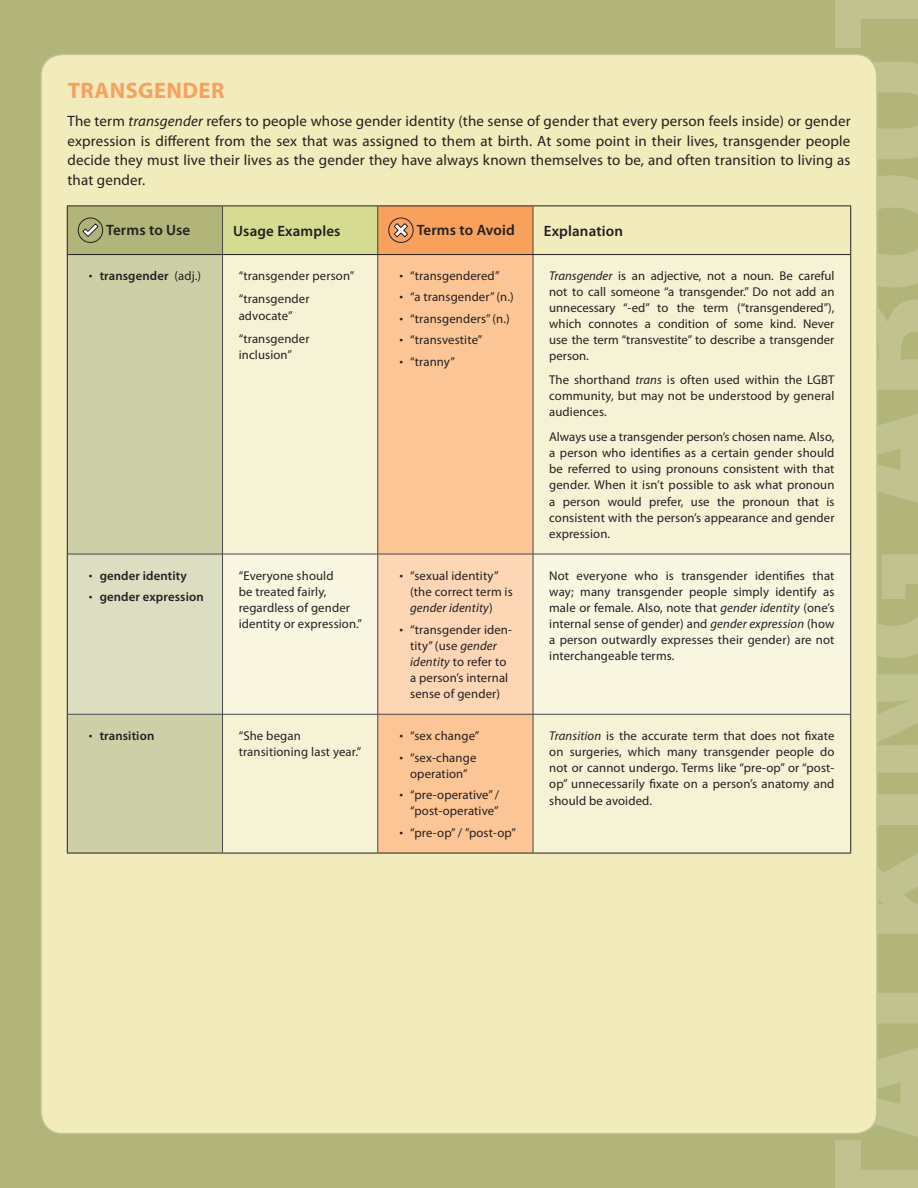
<style>
.page{position:relative;width:918px;height:1188px;background:#b1b579}
.page>*{position:absolute;margin:0;border:0;box-sizing:border-box;transform-origin:0 0}
.t1{font:900 169.5px "Myriad Pro";color:#c0c390}
.Heading_1{font:700 22.5px "Myriad Pro";letter-spacing:.02em;color:#f8a15c}
.t2{font:15px/19.5px "Myriad Pro";letter-spacing:.01em;color:#231f20;text-align:justify}
.t3{font:600 15px "Myriad Pro";letter-spacing:.01em;color:#231f20}
.Terminology_Table_Te{font:12.75px/16.2px "Myriad Pro";letter-spacing:.01em;color:#231f20}
.t4{font:600 12.75px "Myriad Pro";letter-spacing:.01em;color:#231f20}
.s1{font-style:italic}
.s2{font-weight:300;font-size:15px}
.s3{font-weight:400}
</style>
<div class="page">
<div style="left:41px;top:54px;width:836px;height:1080px;background:#f2ebbc;border-radius:22px"></div>
<div style="left:67px;top:206px;width:156px;height:49px;background:#b1b579"></div>
<div style="left:223px;top:206px;width:155px;height:49px;background:#d5db91"></div>
<div style="left:378px;top:206px;width:155px;height:49px;background:#f8a15c"></div>
<div style="left:68px;top:255px;width:154px;height:598px;background:#cdd0a7"></div>
<div style="left:223px;top:255px;width:627px;height:598px;background:#f6f2d5"></div>
<div style="left:379px;top:255px;width:154px;height:598px;background:#fcc596"></div>
<div style="left:67px;top:554px;width:156px;height:160px;background:#dcdec1"></div>
<div style="left:223px;top:555px;width:627px;height:159px;background:#f9f6e2"></div>
<div style="left:378px;top:554px;width:155px;height:160px;background:#fdd6b5"></div>
<hr style="left:67px;top:206px;width:156px;height:1px;background:#231f20">
<hr style="left:67px;top:206px;width:1px;height:49px;background:#231f20">
<hr style="left:223px;top:206px;width:155px;height:1px;background:#231f20">
<hr style="left:378px;top:206px;width:155px;height:1px;background:#231f20">
<hr style="left:533px;top:206px;width:318px;height:1px;background:#231f20">
<hr style="left:850px;top:206px;width:1px;height:49px;background:#231f20">
<hr style="left:67px;top:255px;width:1px;height:299px;background:#231f20">
<hr style="left:850px;top:255px;width:1px;height:299px;background:#231f20">
<hr style="left:67px;top:554px;width:1px;height:160px;background:#231f20">
<hr style="left:850px;top:554px;width:1px;height:160px;background:#231f20">
<hr style="left:67px;top:714px;width:1px;height:139px;background:#231f20">
<hr style="left:850px;top:714px;width:1px;height:139px;background:#231f20">
<hr style="left:67px;top:853px;width:156px;height:1px;background:#231f20">
<hr style="left:223px;top:853px;width:155px;height:1px;background:#231f20">
<hr style="left:378px;top:853px;width:155px;height:1px;background:#231f20">
<hr style="left:533px;top:853px;width:318px;height:1px;background:#231f20">
<hr style="left:222px;top:206px;width:1px;height:48px;background:#464748">
<hr style="left:378px;top:206px;width:1px;height:48px;background:#464748">
<hr style="left:533px;top:206px;width:1px;height:48px;background:#464748">
<hr style="left:222px;top:255px;width:1px;height:299px;background:#464748">
<hr style="left:378px;top:255px;width:1px;height:299px;background:#464748">
<hr style="left:533px;top:255px;width:1px;height:299px;background:#464748">
<hr style="left:68px;top:554px;width:155px;height:1px;background:#464748">
<hr style="left:223px;top:554px;width:155px;height:1px;background:#464748">
<hr style="left:222px;top:554px;width:1px;height:160px;background:#464748">
<hr style="left:378px;top:554px;width:155px;height:1px;background:#464748">
<hr style="left:378px;top:554px;width:1px;height:160px;background:#464748">
<hr style="left:533px;top:554px;width:317px;height:1px;background:#464748">
<hr style="left:533px;top:554px;width:1px;height:160px;background:#464748">
<hr style="left:68px;top:714px;width:155px;height:1px;background:#464748">
<hr style="left:223px;top:714px;width:155px;height:1px;background:#464748">
<hr style="left:222px;top:714px;width:1px;height:139px;background:#464748">
<hr style="left:378px;top:714px;width:155px;height:1px;background:#464748">
<hr style="left:378px;top:714px;width:1px;height:139px;background:#464748">
<hr style="left:533px;top:714px;width:317px;height:1px;background:#464748">
<hr style="left:533px;top:714px;width:1px;height:139px;background:#464748">
<hr style="left:378px;top:254px;width:155px;height:1px;background:#231f20">
<hr style="left:68px;top:254px;width:155px;height:1px;background:#231f20">
<hr style="left:223px;top:254px;width:155px;height:1px;background:#231f20">
<hr style="left:533px;top:254px;width:317px;height:1px;background:#231f20">
<svg style="left:78px;top:218px;width:25px;height:24px"></svg>
<div style="left:78px;top:218px;width:25px;height:25px;border:1px solid #242224;border-radius:50%"></div>
<svg style="left:82px;top:223px;width:16px;height:14px"></svg>
<div style="left:389px;top:218px;width:24px;height:25px;border:1px solid #242224;border-radius:50%"></div>
<svg style="left:394px;top:223px;width:14px;height:14px"></svg>
<h1 class="t1" style="left:779px;top:1233px;width:1280px;rotate:-90deg">TALKING ABOUT</h1>
<p class="Heading_1" style="left:68px;top:76px;width:158px">TRANSGENDER</p>
<p class="t2" style="left:68px;top:111px;width:785px">The term <span class="s1">transgender</span> refers to people whose gender identity (the sense of gender that every person feels inside) or gender expression is different from the sex that was assigned to them at birth. At some point in their lives, transgender people decide they must live their lives as the gender they have always known themselves to be, and often transition to living as that gender.</p>
<p class="t3" style="left:106px;top:221px;width:86px">Terms to Use</p>
<p class="t3" style="left:233px;top:221px;width:109px">Usage Examples</p>
<p class="t3" style="left:417px;top:221px;width:100px">Terms to Avoid</p>
<p class="t3" style="left:544px;top:221px;width:81px">Explanation</p>
<p class="t4" style="left:89px;top:267px;width:114px"><span class="s2">•</span> transgender <span class="s3">(adj.)</span></p>
<p class="Terminology_Table_Te" style="left:239px;top:267px;width:117px">“transgender person”</p>
<p class="Terminology_Table_Te" style="left:239px;top:291px;width:72px">“transgender advocate”</p>
<p class="Terminology_Table_Te" style="left:239px;top:331px;width:72px">“transgender inclusion”</p>
<p class="Terminology_Table_Te" style="left:549px;top:267px;width:287px;text-align:justify"><span class="s1">Transgender</span> is an adjective, not a noun. Be careful not to call someone “a transgender.” Do not add an unnecessary “-ed” to the term (“transgendered”), which connotes a condition of some kind. Never use the term “transvestite” to describe a transgender person.</p>
<p class="Terminology_Table_Te" style="left:549px;top:371px;width:287px;text-align:justify">The shorthand <span class="s1">trans</span> is often used within the LGBT community, but may not be understood by general audiences.</p>
<p class="Terminology_Table_Te" style="left:549px;top:429px;width:287px;text-align:justify">Always use a transgender person’s chosen name. Also, a person who identifies as a certain gender should be referred to using pronouns consistent with that gender. When it isn’t possible to ask what pronoun a person would prefer, use the pronoun that is consistent with the person’s appearance and gender expression.</p>
<p class="Terminology_Table_Te" style="left:399px;top:267px;width:102px"><span class="s2">•</span> “transgendered”</p>
<p class="Terminology_Table_Te" style="left:399px;top:289px;width:116px"><span class="s2">•</span> “a transgender” (n.)</p>
<p class="Terminology_Table_Te" style="left:399px;top:310px;width:112px"><span class="s2">•</span> “transgenders” (n.)</p>
<p class="Terminology_Table_Te" style="left:399px;top:332px;width:85px"><span class="s2">•</span> “transvestite”</p>
<p class="Terminology_Table_Te" style="left:399px;top:353px;width:57px"><span class="s2">•</span> “tranny”</p>
<p class="Terminology_Table_Te" style="left:549px;top:567px;width:287px;text-align:justify">Not everyone who is transgender identifies that way; many transgender people simply identify as male or female. Also, note that <span class="s1">gender identity</span> (one’s internal sense of gender) and <span class="s1">gender expression</span> (how a person outwardly expresses their gender) are not interchangeable terms.</p>
<p class="t4" style="left:89px;top:567px;width:100px"><span class="s2">•</span> gender identity</p>
<p class="t4" style="left:89px;top:589px;width:116px"><span class="s2">•</span> gender expression</p>
<p class="Terminology_Table_Te" style="left:239px;top:567px;width:125px">“Everyone should<br>be treated fairly, regardless of gender identity or expression.”</p>
<p class="Terminology_Table_Te" style="left:410px;top:567px;width:104px;text-indent:-11px"><span class="s2">•</span> “sexual identity” (the correct term is <span class="s1">gender identity</span>)</p>
<p class="Terminology_Table_Te" style="left:399px;top:621px;width:114px;text-align:center"><span class="s2">•</span> “transgender iden&shy;tity” (use <span class="s1">gender identity</span> to refer to<br>a person’s internal sense of gender)</p>
<p class="Terminology_Table_Te" style="left:549px;top:727px;width:287px;text-align:justify"><span class="s1">Transition</span> is the accurate term that does not fixate on surgeries, which many transgender people do not or cannot undergo. Terms like “pre-op” or “post&shy;op” unnecessarily fixate on a person’s anatomy and should be avoided.</p>
<p class="t4" style="left:89px;top:728px;width:67px"><span class="s2">•</span> transition</p>
<p class="Terminology_Table_Te" style="left:239px;top:727px;width:124px">“She began transitioning last year.”</p>
<p class="Terminology_Table_Te" style="left:399px;top:727px;width:82px"><span class="s2">•</span> “sex change”</p>
<p class="Terminology_Table_Te" style="left:399px;top:749px;width:79px;text-align:center"><span class="s2">•</span> “sex-change operation”</p>
<p class="Terminology_Table_Te" style="left:399px;top:787px;width:101px;text-align:right"><span class="s2">•</span> “pre-operative” / “post-operative”</p>
<p class="Terminology_Table_Te" style="left:399px;top:824px;width:118px"><span class="s2">•</span> “pre-op” / ”post-op”</p>
</div>
